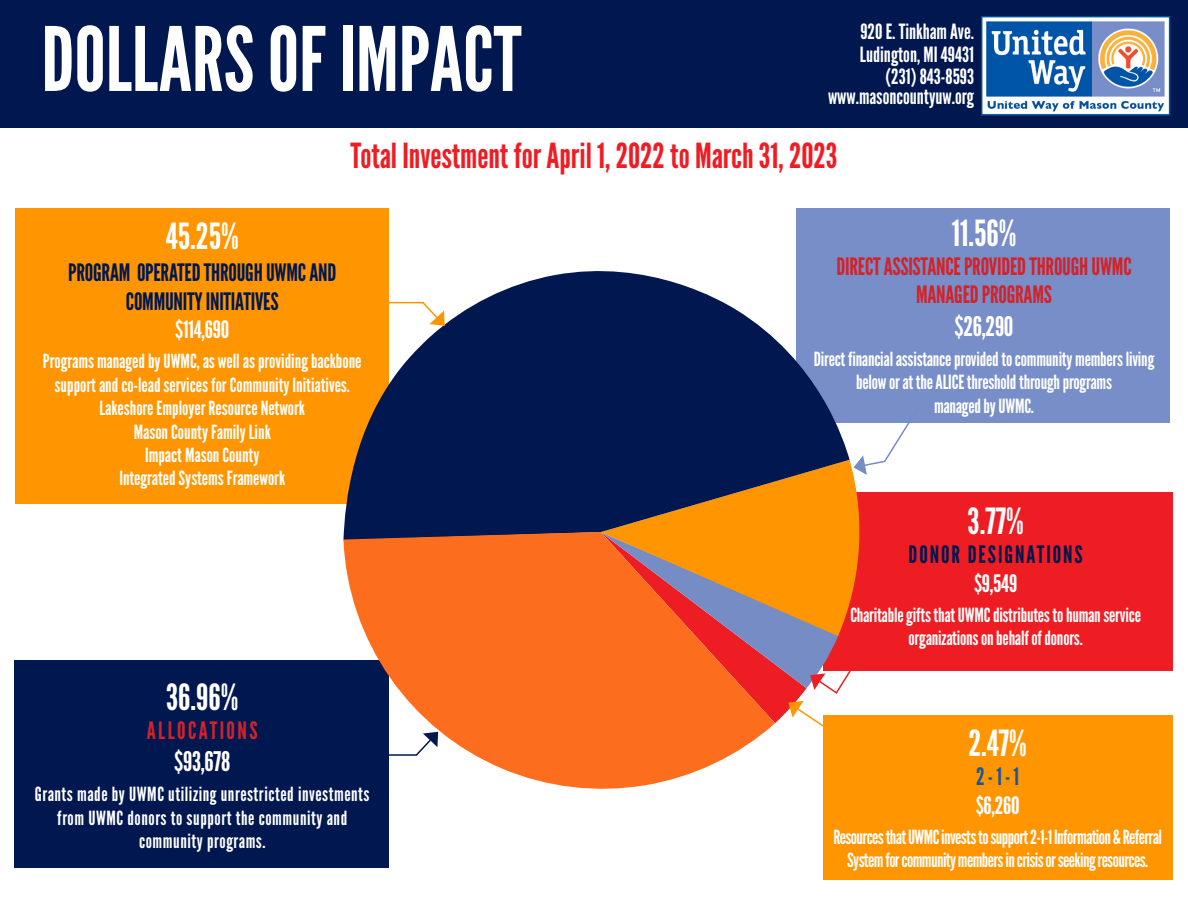
<style>
.page{position:relative;width:1188px;height:918px;background:#fff}
.page>*{position:absolute;margin:0;border:0;box-sizing:border-box;transform-origin:0 0}
.t1{font:88.5px "League Gothic";color:#fff}
.t2{font:36px "League Gothic";color:#fff}
.t3{font:34.5px "League Gothic";color:#ee1d23}
.t4{font:27px "League Gothic";letter-spacing:-.01em;color:#fff}
.t5{font:24px/28.8px "League Gothic";letter-spacing:-.01em;color:#d1232a;text-align:center}
.t6{font:24px/28.8px "League Gothic";letter-spacing:-.01em;color:#00174f;text-align:center}
.t7{font:24px "League Gothic";letter-spacing:-.01em;color:#fff}
.t8{font:24px "League Gothic";letter-spacing:.08em;color:#00174f}
.t9{font:24px "League Gothic";letter-spacing:.1em;color:#d1232a}
.t10{font:24px "League Gothic";color:#1357a5}
.t11{font:21px/22.5px "League Gothic";color:#fff}
.t12{font:19.5px/23.4px "League Gothic";letter-spacing:-.01em;color:#fff;text-align:center}
.t13{font:19.5px/23.4px "League Gothic";letter-spacing:-.03em;color:#fff;text-align:center}
.t14{font:19.5px/23.4px "League Gothic";letter-spacing:.03em;color:#fff;text-align:center}
</style>
<div class="page">
<div style="left:796px;top:208px;width:373px;height:215px;background:#788ec8"></div>
<div style="left:0;top:0;width:1188px;height:127px;background:#00174f"></div>
<img style="left:981px;top:16px;width:190px;height:100px">
<div style="left:14px;top:660px;width:375px;height:208px;background:#00174f"></div>
<div style="left:823px;top:492px;width:350px;height:178px;background:#ee1d23"></div>
<div style="left:823px;top:716px;width:350px;height:164px;background:#ff9500"></div>
<div style="left:16px;top:208px;width:373px;height:296px;background:#ff9500"></div>
<svg style="left:343px;top:271px;width:507px;height:261px;fill:#00174f"></svg>
<svg style="left:343px;top:532px;width:418px;height:257px;fill:#fc6d1e"></svg>
<hr style="left:389px;top:302px;width:34px;height:1px;background:#ff9500">
<svg style="left:421px;top:300px;width:24px;height:26px"></svg>
<svg style="left:854px;top:423px;width:56px;height:52px"></svg>
<svg style="left:601px;top:532px;width:272px;height:203px;background:#e7773e"></svg>
<hr style="left:382px;top:754px;width:35px;height:2px;background:#00174f">
<svg style="left:414px;top:732px;width:24px;height:25px"></svg>
<p class="t1" style="left:42px;top:7px;width:482px">DOLLARS OF IMPACT</p>
<p class="t11" style="left:860px;top:21px;width:116px">920 E. Tinkham Ave.<br>Ludington, MI 49431</p>
<p class="t11" style="left:886px;top:66px;width:90px">(231) 843-8593</p>
<p class="t11" style="left:828px;top:85px;width:148px">www.masoncountyuw.org</p>
<p class="t3" style="left:351px;top:135px;width:488px">Total Investment for April 1, 2022 to March 31, 2023</p>
<p class="t2" style="left:166px;top:215px;width:74px">45.25%</p>
<p class="t6" style="left:68px;top:258px;width:270px">PROGRAM OPERATED THROUGH UWMC AND<br>COMMUNITY INITIATIVES</p>
<p class="t7" style="left:175px;top:316px;width:56px">$114,690</p>
<p class="t12" style="left:43px;top:350px;width:320px">Programs managed by UWMC, as well as providing backbone support and co-lead services for Community Initiatives.<br>Lakeshore Employer Resource Network</p>
<p class="t12" style="left:134px;top:420px;width:139px">Mason County Family Link</p>
<p class="t12" style="left:145px;top:443px;width:116px">Impact Mason County</p>
<p class="t12" style="left:119px;top:467px;width:167px">Integrated Systems Framework</p>
<p class="t2" style="left:166px;top:676px;width:74px">36.96%</p>
<p class="t9" style="left:147px;top:716px;width:112px">ALLOCATIONS</p>
<p class="t4" style="left:174px;top:746px;width:58px">$93,678</p>
<p class="t14" style="left:35px;top:783px;width:336px">Grants made by UWMC utilizing unrestricted investments from UWMC donors to support the community and community programs.</p>
<p class="t2" style="left:952px;top:212px;width:66px">11.56%</p>
<p class="t5" style="left:837px;top:252px;width:297px">DIRECT ASSISTANCE PROVIDED THROUGH UWMC<br>MANAGED PROGRAMS</p>
<p class="t4" style="left:955px;top:310px;width:60px">$26,290</p>
<p class="t12" style="left:814px;top:347px;width:342px">Direct financial assistance provided to community members living below or at the ALICE threshold through programs<br>managed by UWMC.</p>
<p class="t2" style="left:968px;top:500px;width:58px">3.77%</p>
<p class="t8" style="left:909px;top:540px;width:176px">DONOR DESIGNATIONS</p>
<p class="t7" style="left:974px;top:569px;width:45px">$9,549</p>
<p class="t12" style="left:850px;top:603px;width:292px">Charitable gifts that UWMC distributes to human service organizations on behalf of donors.</p>
<p class="t2" style="left:968px;top:722px;width:60px">2.47%</p>
<p class="t10" style="left:976px;top:762px;width:44px">2 - 1 - 1</p>
<p class="t7" style="left:976px;top:791px;width:46px">$6,260</p>
<p class="t13" style="left:833px;top:825px;width:330px">Resources that UWMC invests to support 2-1-1 Information &amp; Referral<br>System for community members in crisis or seeking resources.</p>
</div>
